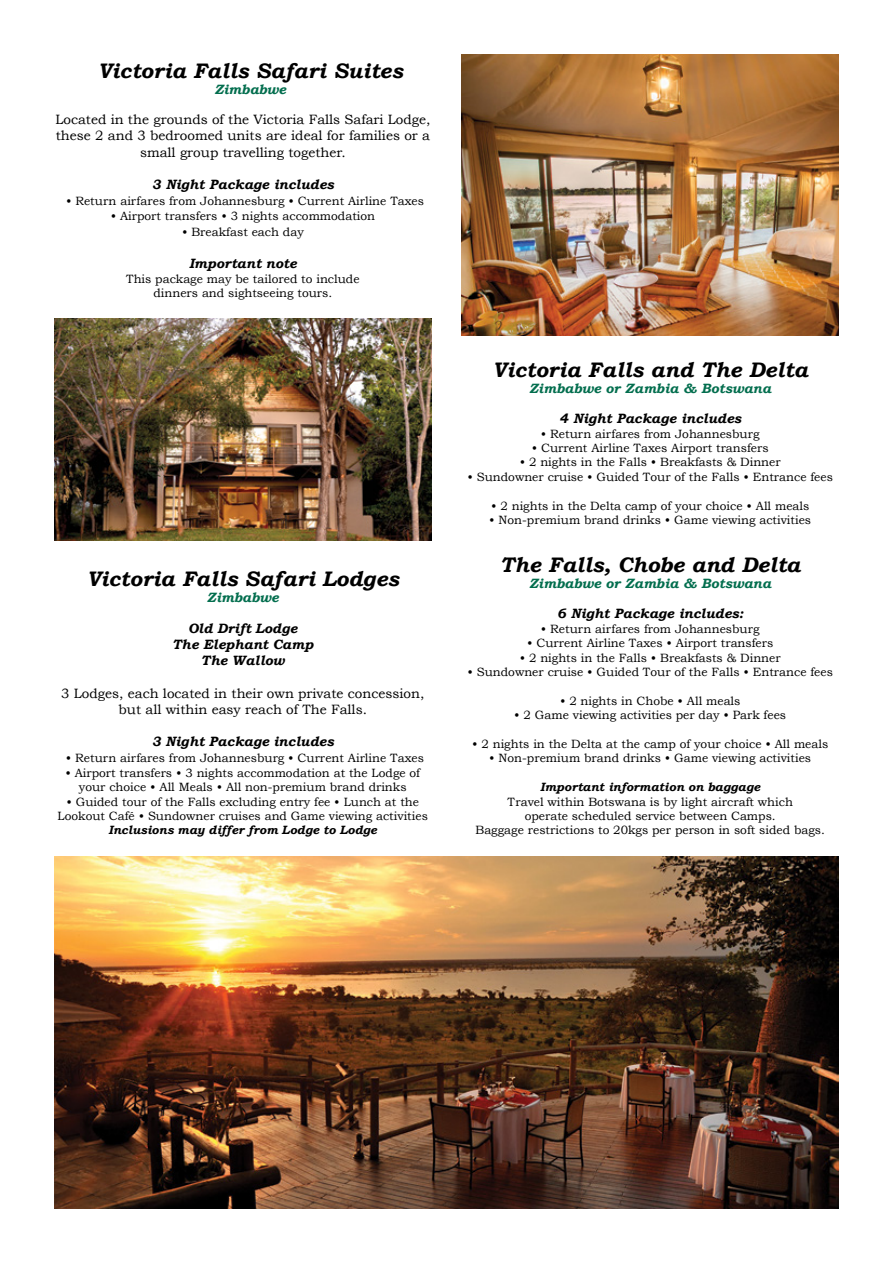
<style>
.page{position:relative;width:893px;height:1263px;background:#fff}
.page>*{position:absolute;margin:0;border:0;box-sizing:border-box;transform-origin:0 0}
.t1{font:italic 700 21px "Bookman Old Style";color:#000}
.t2{font:13.5px/16.2px "Bookman Old Style";color:#000;text-align:center}
.t3{font:italic 700 13.5px/16.2px "Bookman Old Style";color:#000;text-align:center}
.t4{font:italic 700 13.5px "Bookman Old Style";color:#036e4e}
.t5{font:12px/14.4px "Bookman Old Style";color:#000;text-align:center}
.t6{font:italic 700 12px "Bookman Old Style";color:#000}
</style>
<div class="page">
<img style="left:54px;top:856px;width:785px;height:353px">
<img style="left:54px;top:319px;width:377px;height:222px">
<img style="left:461px;top:54px;width:378px;height:282px">
<h1 class="t1" style="left:98px;top:58px;width:306px">Victoria Falls Safari Suites</h1>
<p class="t4" style="left:214px;top:81px;width:73px">Zimbabwe</p>
<p class="t2" style="left:55px;top:111px;width:377px">Located in the grounds of the Victoria Falls Safari Lodge, these 2 and 3 bedroomed units are ideal for families or a small group travelling together.</p>
<p class="t3" style="left:152px;top:176px;width:183px">3 Night Package includes</p>
<p class="t5" style="left:66px;top:194px;width:360px">• Return airfares from Johannesburg • Current Airline Taxes</p>
<p class="t5" style="left:111px;top:208px;width:266px">• Airport transfers • 3 nights accommodation</p>
<p class="t5" style="left:182px;top:224px;width:123px">• Breakfast each day</p>
<p class="t3" style="left:189px;top:255px;width:109px">Important note</p>
<p class="t5" style="left:126px;top:271px;width:235px">This package may be tailored to include dinners and sightseeing tours.</p>
<h1 class="t1" style="left:87px;top:566px;width:314px">Victoria Falls Safari Lodges</h1>
<p class="t4" style="left:207px;top:590px;width:73px">Zimbabwe</p>
<p class="t3" style="left:172px;top:620px;width:143px">Old Drift Lodge<br>The Elephant Camp<br>The Wallow</p>
<p class="t2" style="left:61px;top:685px;width:365px">3 Lodges, each located in their own private concession, but all within easy reach of The Falls.</p>
<p class="t3" style="left:152px;top:733px;width:183px">3 Night Package includes</p>
<p class="t5" style="left:66px;top:751px;width:360px">• Return airfares from Johannesburg • Current Airline Taxes</p>
<p class="t5" style="left:65px;top:765px;width:356px">• Airport transfers • 3 nights accommodation at the Lodge of your choice • All Meals • All non-premium brand drinks</p>
<p class="t5" style="left:58px;top:794px;width:372px">• Guided tour of the Falls excluding entry fee • Lunch at the<br>Lookout Café • Sundowner cruises and Game viewing activities</p>
<p class="t6" style="left:108px;top:823px;width:270px">Inclusions may differ from Lodge to Lodge</p>
<h1 class="t1" style="left:492px;top:357px;width:317px">Victoria Falls and The Delta</h1>
<p class="t4" style="left:529px;top:380px;width:244px">Zimbabwe or Zambia &amp; Botswana</p>
<p class="t3" style="left:559px;top:410px;width:183px">4 Night Package includes</p>
<p class="t5" style="left:541px;top:426px;width:220px">• Return airfares from Johannesburg</p>
<p class="t5" style="left:532px;top:440px;width:238px">• Current Airline Taxes Airport transfers</p>
<p class="t5" style="left:520px;top:455px;width:262px">• 2 nights in the Falls • Breakfasts &amp; Dinner</p>
<p class="t5" style="left:467px;top:469px;width:367px">• Sundowner cruise • Guided Tour of the Falls • Entrance fees</p>
<p class="t5" style="left:491px;top:498px;width:320px">• 2 nights in the Delta camp of your choice • All meals</p>
<p class="t5" style="left:489px;top:512px;width:323px">• Non-premium brand drinks • Game viewing activities</p>
<h1 class="t1" style="left:500px;top:552px;width:302px">The Falls, Chobe and Delta</h1>
<p class="t4" style="left:529px;top:575px;width:244px">Zimbabwe or Zambia &amp; Botswana</p>
<p class="t3" style="left:557px;top:605px;width:188px">6 Night Package includes:</p>
<p class="t5" style="left:541px;top:621px;width:220px">• Return airfares from Johannesburg</p>
<p class="t5" style="left:527px;top:636px;width:248px">• Current Airline Taxes • Airport transfers</p>
<p class="t5" style="left:520px;top:650px;width:262px">• 2 nights in the Falls • Breakfasts &amp; Dinner</p>
<p class="t5" style="left:467px;top:664px;width:367px">• Sundowner cruise • Guided Tour of the Falls • Entrance fees</p>
<p class="t5" style="left:560px;top:693px;width:182px">• 2 nights in Chobe • All meals</p>
<p class="t5" style="left:514px;top:708px;width:273px">• 2 Game viewing activities per day • Park fees</p>
<p class="t5" style="left:472px;top:736px;width:358px">• 2 nights in the Delta at the camp of your choice • All meals</p>
<p class="t5" style="left:489px;top:751px;width:323px">• Non-premium brand drinks • Game viewing activities</p>
<p class="t6" style="left:540px;top:780px;width:222px">Important information on baggage</p>
<p class="t5" style="left:475px;top:794px;width:351px">Travel within Botswana is by light aircraft which<br>operate scheduled service between Camps.<br>Baggage restrictions to 20kgs per person in soft sided bags.</p>
</div>
